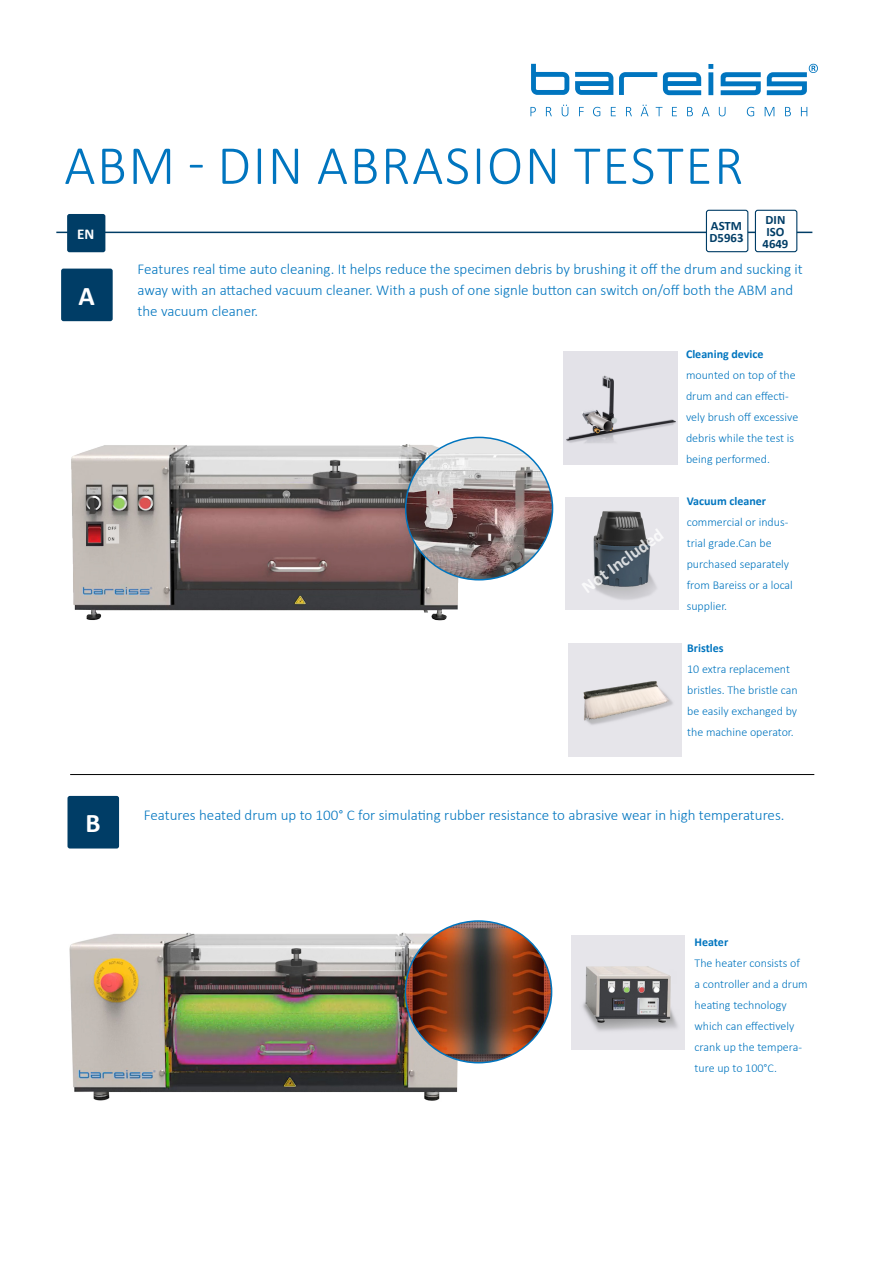
<style>
.page{position:relative;width:893px;height:1263px;background:#fff}
.page>*{position:absolute;margin:0;border:0;box-sizing:border-box;transform-origin:0 0}
.t1{font:300 55.5px "Calibri";letter-spacing:.03em;color:#0075bf}
.t2{font:700 27px "Calibri";color:#fff}
.t3{font:700 18px "Calibri";color:#fff}
.t4{font:300 15px/21px "Calibri";color:#0075bf}
.t5{font:700 15px "Calibri";color:#fff}
.t6{font:700 12.75px/12px "Calibri";color:#003d66}
.t7{font:300 12px/21px "Calibri";color:#0075bf}
.t8{font:700 12px "Calibri";color:#0075bf}
</style>
<div class="page">
<hr style="left:56px;top:232px;width:756px;height:1px;background:#003d66">
<div style="left:67px;top:214px;width:38px;height:38px;background:#003d66;border-radius:2px"></div>
<svg style="left:575px;top:72px;width:38px;height:23px"></svg>
<svg style="left:531px;top:64px;width:38px;height:31px"></svg>
<svg style="left:721px;top:72px;width:40px;height:23px"></svg>
<svg style="left:663px;top:72px;width:38px;height:23px"></svg>
<svg style="left:619px;top:72px;width:38px;height:23px"></svg>
<svg style="left:708px;top:64px;width:5px;height:31px"></svg>
<svg style="left:767px;top:64px;width:51px;height:31px"></svg>
<svg style="left:530px;top:107px;width:6px;height:9px"></svg>
<svg style="left:546px;top:107px;width:6px;height:9px"></svg>
<svg style="left:562px;top:105px;width:6px;height:11px"></svg>
<svg style="left:579px;top:107px;width:5px;height:9px"></svg>
<svg style="left:593px;top:107px;width:7px;height:9px"></svg>
<svg style="left:611px;top:107px;width:5px;height:9px"></svg>
<svg style="left:626px;top:107px;width:6px;height:9px"></svg>
<svg style="left:641px;top:105px;width:7px;height:11px"></svg>
<svg style="left:656px;top:107px;width:6px;height:9px"></svg>
<svg style="left:672px;top:107px;width:5px;height:9px"></svg>
<svg style="left:687px;top:107px;width:6px;height:9px"></svg>
<svg style="left:702px;top:107px;width:7px;height:9px"></svg>
<svg style="left:719px;top:107px;width:6px;height:9px"></svg>
<svg style="left:747px;top:107px;width:7px;height:9px"></svg>
<svg style="left:765px;top:107px;width:9px;height:9px"></svg>
<svg style="left:785px;top:107px;width:6px;height:9px"></svg>
<svg style="left:801px;top:107px;width:6px;height:9px"></svg>
<div style="left:706px;top:210px;width:42px;height:42px;background:#fff;border-radius:2px"></div>
<div style="left:706px;top:210px;width:42px;height:42px;border:1px solid #003d66;border-radius:2px"></div>
<div style="left:755px;top:210px;width:42px;height:42px;background:#fff;border-radius:2px"></div>
<div style="left:755px;top:210px;width:42px;height:42px;border:1px solid #003d66;border-radius:2px"></div>
<img style="left:69px;top:932px;width:389px;height:169px">
<hr style="left:70px;top:774px;width:744px;height:1px;background:#000">
<img style="left:71px;top:436px;width:405px;height:185px">
<img style="left:406px;top:437px;width:147px;height:143px">
<img style="left:405px;top:921px;width:147px;height:142px">
<div style="left:61px;top:269px;width:52px;height:52px;background:#003d66;border-radius:2px"></div>
<div style="left:68px;top:796px;width:51px;height:52px;background:#003d66;border-radius:2px"></div>
<img style="left:571px;top:936px;width:114px;height:113px">
<img style="left:564px;top:351px;width:113px;height:113px">
<img style="left:568px;top:644px;width:113px;height:113px">
<img style="left:565px;top:497px;width:114px;height:113px">
<h1 class="t1" style="left:64px;top:131px;width:681px">ABM - DIN ABRASION TESTER</h1>
<p class="t5" style="left:77px;top:224px;width:19px">EN</p>
<p class="t6" style="left:710px;top:219px;width:35px">ASTM<br>D5963</p>
<p class="t6" style="left:763px;top:213px;width:27px;text-align:center">DIN<br>ISO<br>4649</p>
<p class="t4" style="left:137px;top:258px;width:667px">Features real time auto cleaning. It helps reduce the specimen debris by brushing it off the drum and sucking it away with an attached vacuum cleaner. With a push of one signle button can switch on/off both the ABM and the vacuum cleaner.</p>
<h2 class="t2" style="left:78px;top:279px;width:18px">A</h2>
<h2 class="t2" style="left:85px;top:807px;width:17px">B</h2>
<h3 class="t3" style="left:577px;top:580px;width:98px;rotate:-36deg">Not Included</h3>
<p class="t8" style="left:686px;top:346px;width:79px">Cleaning device</p>
<p class="t7" style="left:686px;top:364px;width:114px">mounted on top of the drum and can effecti&shy;vely brush off excessive debris while the test is being performed.</p>
<p class="t8" style="left:687px;top:493px;width:81px">Vacuum cleaner</p>
<p class="t7" style="left:687px;top:511px;width:108px">commercial or indus&shy;trial grade.Can be purchased separately from Bareiss or a local supplier.</p>
<p class="t8" style="left:687px;top:640px;width:38px">Bristles</p>
<p class="t7" style="left:687px;top:658px;width:112px">10 extra replacement bristles. The bristle can be easily exchanged by the machine operator.</p>
<p class="t4" style="left:144px;top:804px;width:642px">Features heated drum up to 100° C for simulating rubber resistance to abrasive wear in high temperatures.</p>
<p class="t8" style="left:694px;top:934px;width:35px">Heater</p>
<p class="t7" style="left:694px;top:952px;width:115px">The heater consists of a controller and a drum heating technology which can effectively crank up the tempera&shy;ture up to 100°C.</p>
</div>
